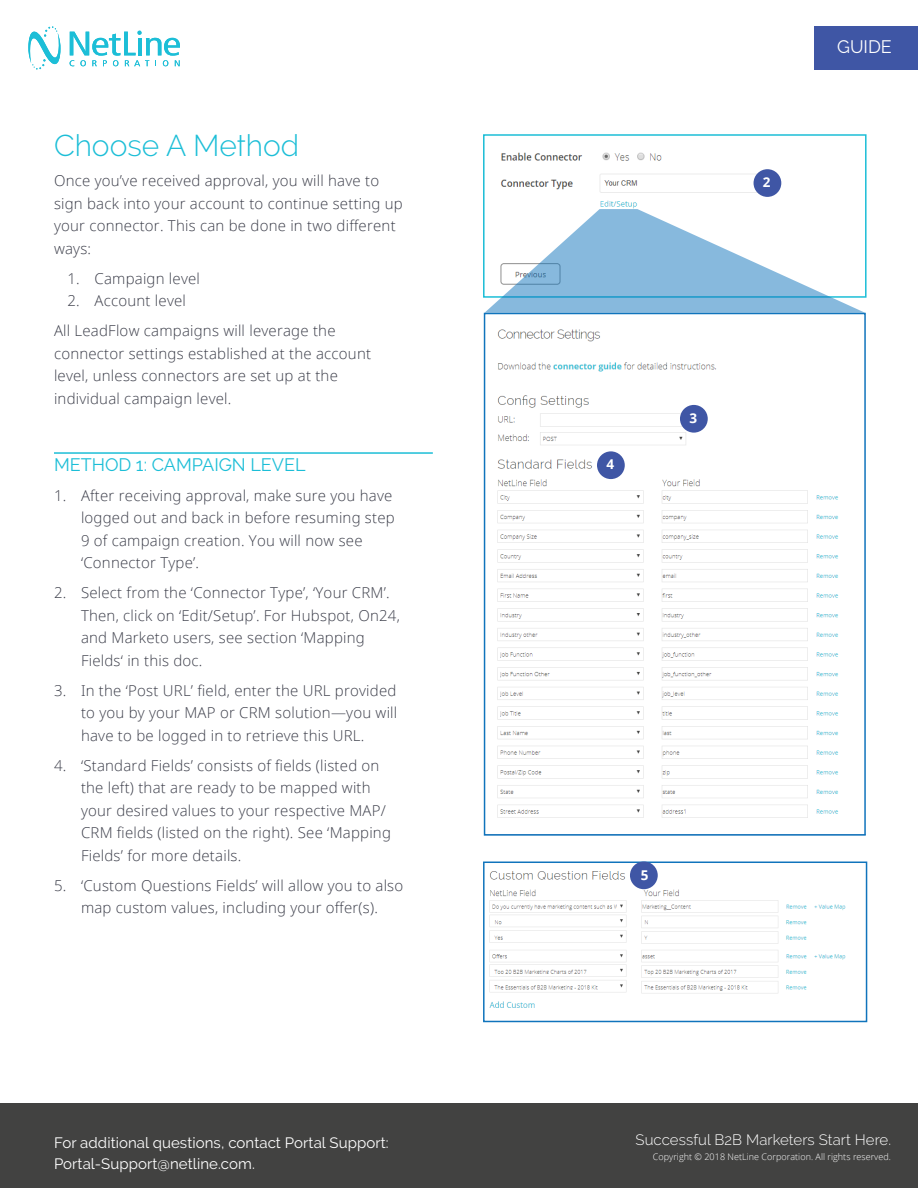
<style>
.page{position:relative;width:918px;height:1188px;background:#fff}
.page>*{position:absolute;margin:0;border:0;box-sizing:border-box;transform-origin:0 0}
.t1{font:300 30px "Raleway";color:#1cbed7}
.t2{font:18px "Raleway";color:#1cbed7}
.t3{font:18px "Raleway";color:#fff}
.t4{font:300 15px/22.5px "Open Sans";letter-spacing:.015em;color:#3b3d49}
.t5{font:15px/21px "Raleway";letter-spacing:.005em;color:#fff}
.t6{font:300 15px "Raleway";letter-spacing:.005em;color:#fff}
.t7{font:700 13.5px "Open Sans";color:#fff}
.t8{font:300 9px "Open Sans";letter-spacing:.005em;color:#fff}
</style>
<div class="page">
<img style="left:489px;top:865px;width:357px;height:143px">
<div style="left:483px;top:862px;width:384px;height:160px;border:2px solid #1074bc"></div>
<img style="left:497px;top:329px;width:342px;height:489px">
<div style="left:484px;top:313px;width:382px;height:523px;border:2px solid #1074bc"></div>
<svg style="left:28px;top:26px;width:33px;height:44px"></svg>
<svg style="left:70px;top:30px;width:110px;height:36px"></svg>
<div style="left:0;top:1104px;width:918px;height:84px;background:#424241"></div>
<div style="left:814px;top:26px;width:104px;height:43px;background:#3f56a5"></div>
<hr style="left:54px;top:452px;width:379px;height:2px;background:#1cbed7">
<img style="left:500px;top:152px;width:282px;height:57px">
<div style="left:483px;top:134px;width:384px;height:164px;border:2px solid #1cbed7"></div>
<svg style="left:485px;top:209px;width:380px;height:104px"></svg>
<div style="left:597px;top:451px;width:28px;height:28px;background:#3f56a5;border-radius:50%"></div>
<div style="left:754px;top:169px;width:27px;height:28px;background:#3f56a5;border-radius:50%"></div>
<div style="left:680px;top:405px;width:28px;height:28px;background:#3f56a5;border-radius:50%"></div>
<div style="left:630px;top:862px;width:28px;height:27px;background:#3f56a5;border-radius:50%"></div>
<p class="t1" style="left:54px;top:128px;width:247px">Choose A Method</p>
<p class="t4" style="left:54px;top:169px;width:350px">Once you’ve received approval, you will have to sign back into your account to continue setting up your connector. This can be done in two different ways:</p>
<p class="t4" style="left:68px;top:267px;width:134px">1. Campaign level</p>
<p class="t4" style="left:68px;top:289px;width:120px">2. Account level</p>
<p class="t4" style="left:54px;top:319px;width:319px">All LeadFlow campaigns will leverage the connector settings established at the account level, unless connectors are set up at the individual campaign level.</p>
<p class="t2" style="left:54px;top:454px;width:253px">METHOD 1: CAMPAIGN LEVEL</p>
<p class="t4" style="left:81px;top:483px;width:315px;text-indent:-27px">1. After receiving approval, make sure you have logged out and back in before resuming step 9 of campaign creation. You will now see ‘Connector Type’.</p>
<p class="t4" style="left:81px;top:581px;width:320px;text-indent:-27px">2. Select from the ‘Connector Type’, ‘Your CRM’.<br>Then, click on ‘Edit/Setup’. For Hubspot, On24, and Marketo users, see section ‘Mapping Fields‘ in this doc.</p>
<p class="t4" style="left:81px;top:678px;width:318px;text-align:justify;text-indent:-27px">3. In the ‘Post URL’ field, enter the URL provided to you by your MAP or CRM solution—you will have to be logged in to retrieve this URL.</p>
<p class="t4" style="left:81px;top:753px;width:311px;text-indent:-27px">4. ‘Standard Fields’ consists of fields (listed on the left) that are ready to be mapped with your desired values to your respective MAP/ CRM fields (listed on the right). See ‘Mapping Fields’ for more details.</p>
<p class="t4" style="left:54px;top:873px;width:351px;text-align:center">5. ‘Custom Questions Fields’ will allow you to also map custom values, including your offer(s).</p>
<p class="t5" style="left:54px;top:1133px;width:336px">For additional questions, contact Portal Support:<br>Portal-Support@netline.com.</p>
<p class="t7" style="left:763px;top:173px;width:9px">2</p>
<p class="t3" style="left:837px;top:36px;width:56px">GUIDE</p>
<p class="t7" style="left:606px;top:455px;width:9px">4</p>
<p class="t7" style="left:689px;top:409px;width:9px">3</p>
<p class="t7" style="left:641px;top:865px;width:9px">5</p>
<p class="t6" style="left:636px;top:1131px;width:257px">Successful B2B Marketers Start Here.</p>
<p class="t8" style="left:653px;top:1150px;width:240px">Copyright © 2018 NetLine Corporation. All rights reserved.</p>
</div>
